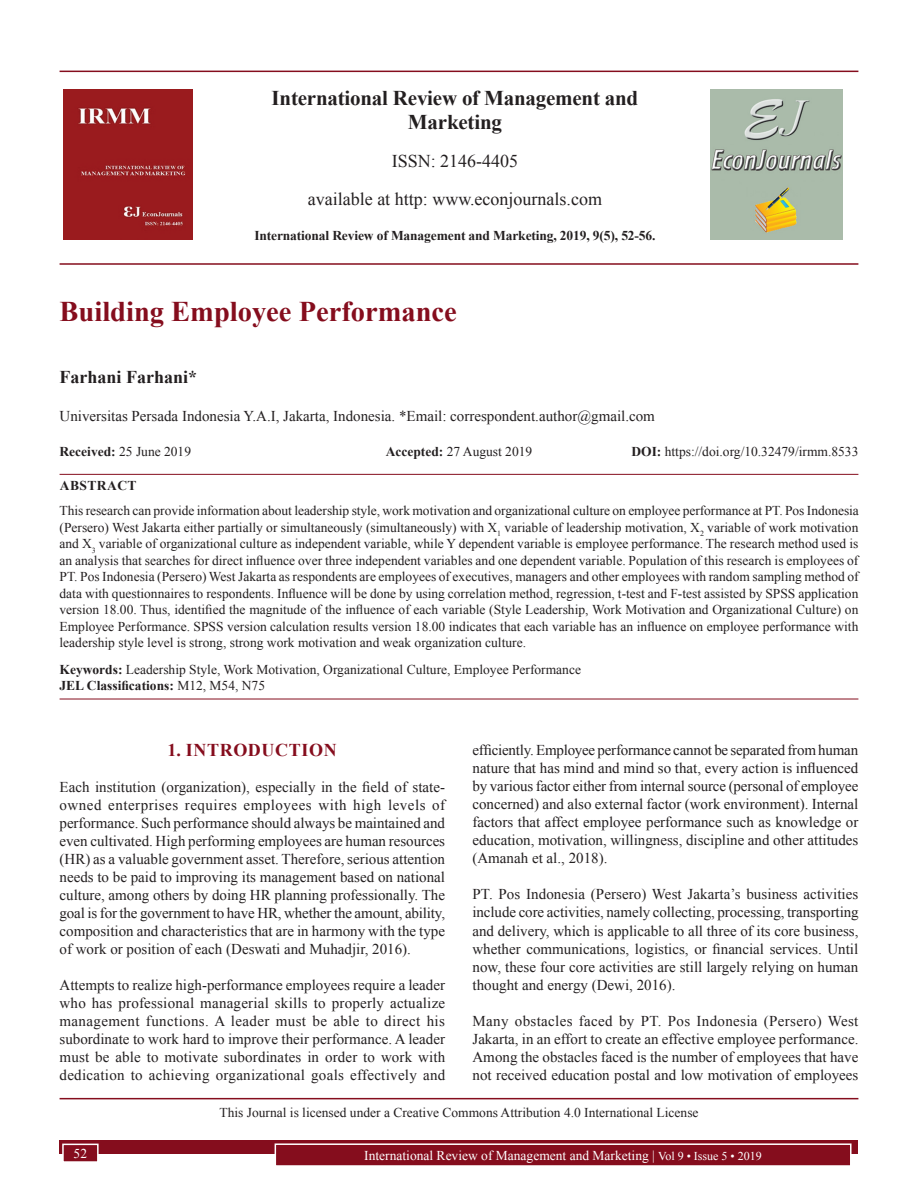
<style>
.page{position:relative;width:918px;height:1188px;background:#fff}
.page>*{position:absolute;margin:0;border:0;box-sizing:border-box;transform-origin:0 0}
.AT{font:700 28.5px "Times New Roman";color:#850d1d}
.Issue_details{font:700 21px/24px "Times New Roman";letter-spacing:-.01em;color:#231f20;text-align:center}
.Issue_details-2{font:18px "Times New Roman";color:#231f20}
.AU{font:700 18px "Times New Roman";color:#231f20}
.t1{font:700 18px "Times New Roman";letter-spacing:.035em;color:#850d1d}
.TX{font:15px/18px "Times New Roman";color:#231f20;text-align:justify}
.AFF{font:15px "Times New Roman";color:#231f20}
.ABS{font:13.5px/16.5px "Times New Roman";color:#231f20;text-align:justify}
.KWD{font:13.5px/16.2px "Times New Roman";color:#231f20}
.HIS{font:13.5px "Times New Roman";color:#231f20}
.CCA{font:13.5px "Times New Roman";color:#231f20}
.Folio{font:13.5px "Times New Roman";color:#fff}
.Issue_details-3{font:700 13.5px "Times New Roman";letter-spacing:-.01em;color:#231f20}
.ABSH{font:700 13.5px "Times New Roman";letter-spacing:.035em;color:#231f20}
.s1{font-weight:700}
.s2{font-size:12px}
</style>
<div class="page">
<hr style="left:60px;top:71px;width:798px;height:1px;background:#850d1d">
<hr style="left:60px;top:263px;width:798px;height:2px;background:#850d1d">
<img style="left:64px;top:89px;width:129px;height:151px">
<img style="left:711px;top:89px;width:132px;height:150px">
<div style="left:60px;top:1140px;width:798px;height:13px;background:#850d1d"></div>
<div style="left:275px;top:1144px;width:576px;height:22px;background:#850d1d"></div>
<div style="left:275px;top:1143px;width:577px;height:24px;border:2px solid #fff"></div>
<div style="left:63px;top:1144px;width:35px;height:18px;background:#850d1d"></div>
<div style="left:62px;top:1144px;width:37px;height:19px;border:2px solid #fff"></div>
<hr style="left:60px;top:474px;width:798px;height:1px;background:#850d1d">
<hr style="left:60px;top:699px;width:798px;height:1px;background:#850d1d">
<hr style="left:60px;top:1098px;width:798px;height:1px;background:#850d1d">
<p class="Issue_details" style="left:272px;top:85px;width:368px">International Review of Management and<br>Marketing</p>
<p class="Issue_details-2" style="left:392px;top:148px;width:128px">ISSN: 2146-4405</p>
<p class="Issue_details-2" style="left:308px;top:186px;width:296px">available at http: www.econjournals.com</p>
<p class="Issue_details-3" style="left:254px;top:226px;width:403px">International Review of Management and Marketing, 2019, 9(5), 52-56.</p>
<p class="AT" style="left:60px;top:291px;width:399px">Building Employee Performance</p>
<p class="AU" style="left:60px;top:364px;width:139px">Farhani Farhani*</p>
<p class="AFF" style="left:60px;top:406px;width:597px">Universitas Persada Indonesia Y.A.I, Jakarta, Indonesia. *Email: correspondent.author@gmail.com</p>
<p class="HIS" style="left:60px;top:442px;width:133px"><span class="s1">Received:</span> 25 June 2019</p>
<p class="HIS" style="left:386px;top:442px;width:148px"><span class="s1">Accepted:</span> 27 August 2019</p>
<p class="HIS" style="left:631px;top:442px;width:229px"><span class="s1">DOI:</span> https://doi.org/10.32479/irmm.8533</p>
<p class="ABSH" style="left:60px;top:476px;width:78px">ABSTRACT</p>
<p class="ABS" style="left:60px;top:502px;width:801px">This research can provide information about leadership style, work motivation and organizational culture on employee performance at PT. Pos Indonesia (Persero) West Jakarta either partially or simultaneously (simultaneously) with X<sub>1</sub> variable of leadership motivation, X<sub>2</sub> variable of work motivation and X<sub>3</sub> variable of organizational culture as independent variable, while Y dependent variable is employee performance. The research method used is an analysis that searches for direct influence over three independent variables and one dependent variable. Population of this research is employees of PT. Pos Indonesia (Persero) West Jakarta as respondents are employees of executives, managers and other employees with random sampling method of data with questionnaires to respondents. Influence will be done by using correlation method, regression, t-test and F-test assisted by SPSS application version 18.00. Thus, identified the magnitude of the influence of each variable (Style Leadership, Work Motivation and Organizational Culture) on Employee Performance. SPSS version calculation results version 18.00 indicates that each variable has an influence on employee performance with leadership style level is strong, strong work motivation and weak organization culture.</p>
<p class="KWD" style="left:60px;top:661px;width:523px"><span class="s1">Keywords:</span> Leadership Style, Work Motivation, Organizational Culture, Employee Performance<br><span class="s1">JEL Classifications:</span> M12, M54, N75</p>
<p class="TX" style="left:472px;top:740px;width:387px">efficiently. Employee performance cannot be separated from human nature that has mind and mind so that, every action is influenced by various factor either from internal source (personal of employee concerned) and also external factor (work environment). Internal factors that affect employee performance such as knowledge or education, motivation, willingness, discipline and other attitudes (Amanah et al., 2018).</p>
<p class="TX" style="left:472px;top:885px;width:388px">PT. Pos Indonesia (Persero) West Jakarta’s business activities include core activities, namely collecting, processing, transporting and delivery, which is applicable to all three of its core business, whether communications, logistics, or financial services. Until now, these four core activities are still largely relying on human thought and energy (Dewi, 2016).</p>
<p class="TX" style="left:472px;top:1011px;width:387px">Many obstacles faced by PT. Pos Indonesia (Persero) West Jakarta, in an effort to create an effective employee performance.<br>Among the obstacles faced is the number of employees that have not received education postal and low motivation of employees</p>
<p class="CCA" style="left:219px;top:1103px;width:481px">This Journal is licensed under a Creative Commons Attribution 4.0 International License</p>
<h1 class="t1" style="left:168px;top:737px;width:171px">1. INTRODUCTION</h1>
<p class="TX" style="left:60px;top:778px;width:387px">Each institution (organization), especially in the field of state&shy;owned enterprises requires employees with high levels of performance. Such performance should always be maintained and even cultivated. High performing employees are human resources (HR) as a valuable government asset. Therefore, serious attention needs to be paid to improving its management based on national culture, among others by doing HR planning professionally. The goal is for the government to have HR, whether the amount, ability, composition and characteristics that are in harmony with the type of work or position of each (Deswati and Muhadjir, 2016).</p>
<p class="TX" style="left:60px;top:976px;width:387px">Attempts to realize high-performance employees require a leader who has professional managerial skills to properly actualize management functions. A leader must be able to direct his subordinate to work hard to improve their performance. A leader must be able to motivate subordinates in order to work with dedication to achieving organizational goals effectively and</p>
<p class="Folio" style="left:74px;top:1144px;width:15px">52</p>
<p class="Folio" style="left:364px;top:1146px;width:399px">International Review of Management and Marketing | <span class="s2">Vol 9 • Issue 5 • 2019</span></p>
</div>
